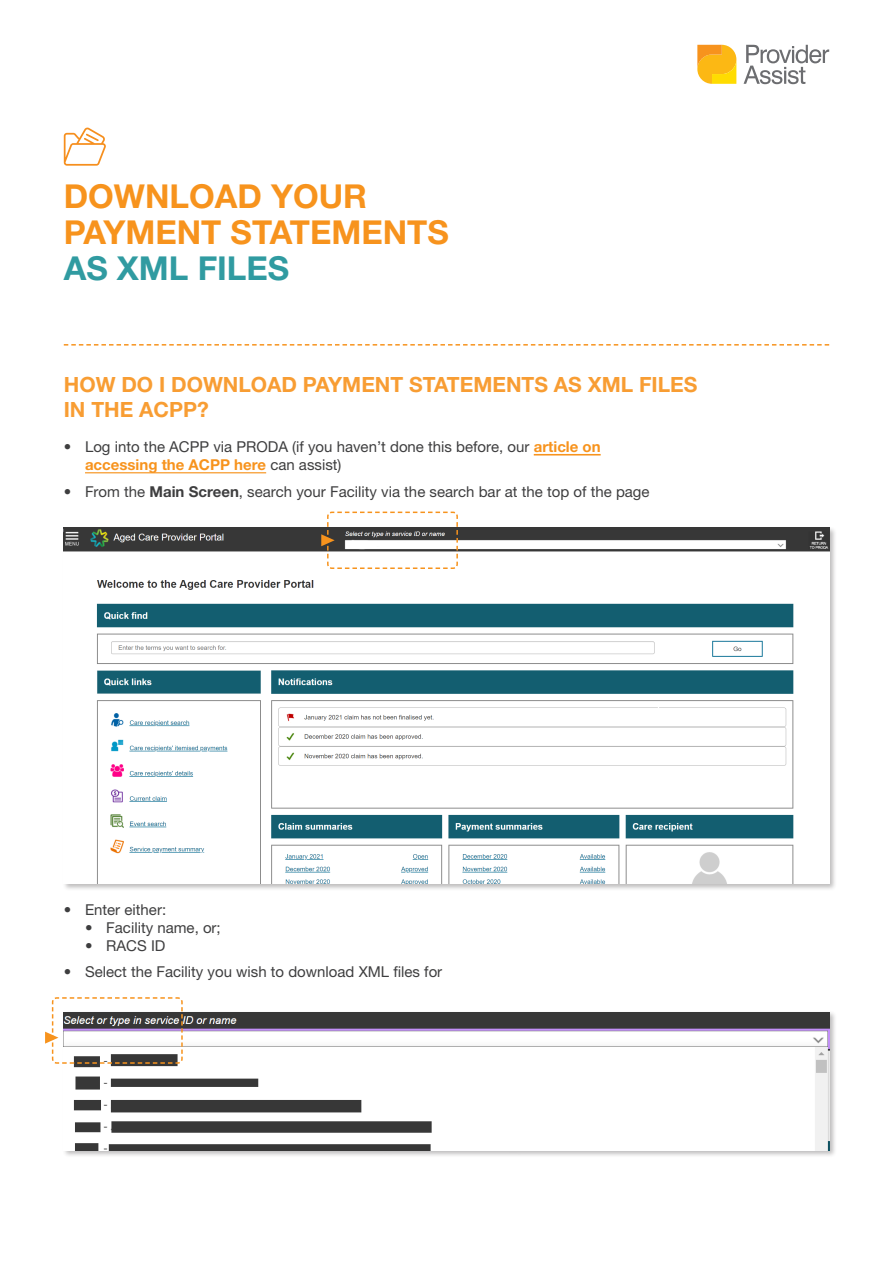
<style>
.page{position:relative;width:893px;height:1263px;background:#fff}
.page>*{position:absolute;margin:0;border:0;box-sizing:border-box;transform-origin:0 0}
.t1{font:700 33px/36px "Helvetica Neue LT Std";color:#f7931d}
.t2{font:700 21px/25.2px "Helvetica Neue LT Std";color:#f89d33}
.t3{font:15px/18px "Helvetica Neue LT Std";color:#3e3e3f}
.s1{color:#309ba1}
.s2{font-weight:700;color:#f7931d}
.s3{font-weight:700}
</style>
<div class="page">
<div style="left:62px;top:526px;width:774px;height:365px;background:#231f20;opacity:.3"></div>
<img style="left:64px;top:528px;width:765px;height:355px">
<div style="left:62px;top:1010px;width:774px;height:148px;background:#231f20;opacity:.3"></div>
<img style="left:64px;top:1012px;width:765px;height:138px">
<svg style="left:45px;top:997px;width:138px;height:67px"></svg>
<svg style="left:321px;top:511px;width:138px;height:59px"></svg>
<svg style="left:697px;top:45px;width:39px;height:39px;background:#fbbd24"></svg>
<svg style="left:744px;top:45px;width:85px;height:39px"></svg>
<svg style="left:64px;top:344px;width:765px;height:2px"></svg>
<svg style="left:64px;top:127px;width:42px;height:39px"></svg>
<hr style="left:534px;top:454px;width:67px;height:1px;background:#f7931d">
<hr style="left:85px;top:472px;width:181px;height:1px;background:#f7931d">
<p class="t1" style="left:64px;top:177px;width:387px">DOWNLOAD YOUR<br>PAYMENT STATEMENTS<br><span class="s1">AS XML FILES</span></p>
<p class="t2" style="left:64px;top:371px;width:635px">HOW DO I DOWNLOAD PAYMENT STATEMENTS AS XML FILES<br>IN THE ACPP?</p>
<p class="t3" style="left:85px;top:438px;width:517px;text-indent:-21px">• Log into the ACPP via PRODA (if you haven’t done this before, our <span class="s2">article on accessing the ACPP here</span> can assist)</p>
<p class="t3" style="left:64px;top:482px;width:587px">• From the <span class="s3">Main Screen</span>, search your Facility via the search bar at the top of the page</p>
<p class="t3" style="left:64px;top:900px;width:104px">• Enter either:</p>
<p class="t3" style="left:85px;top:918px;width:137px">• Facility name, or;</p>
<p class="t3" style="left:85px;top:936px;width:82px">• RACS ID</p>
<p class="t3" style="left:64px;top:962px;width:380px">• Select the Facility you wish to download XML files for</p>
</div>
